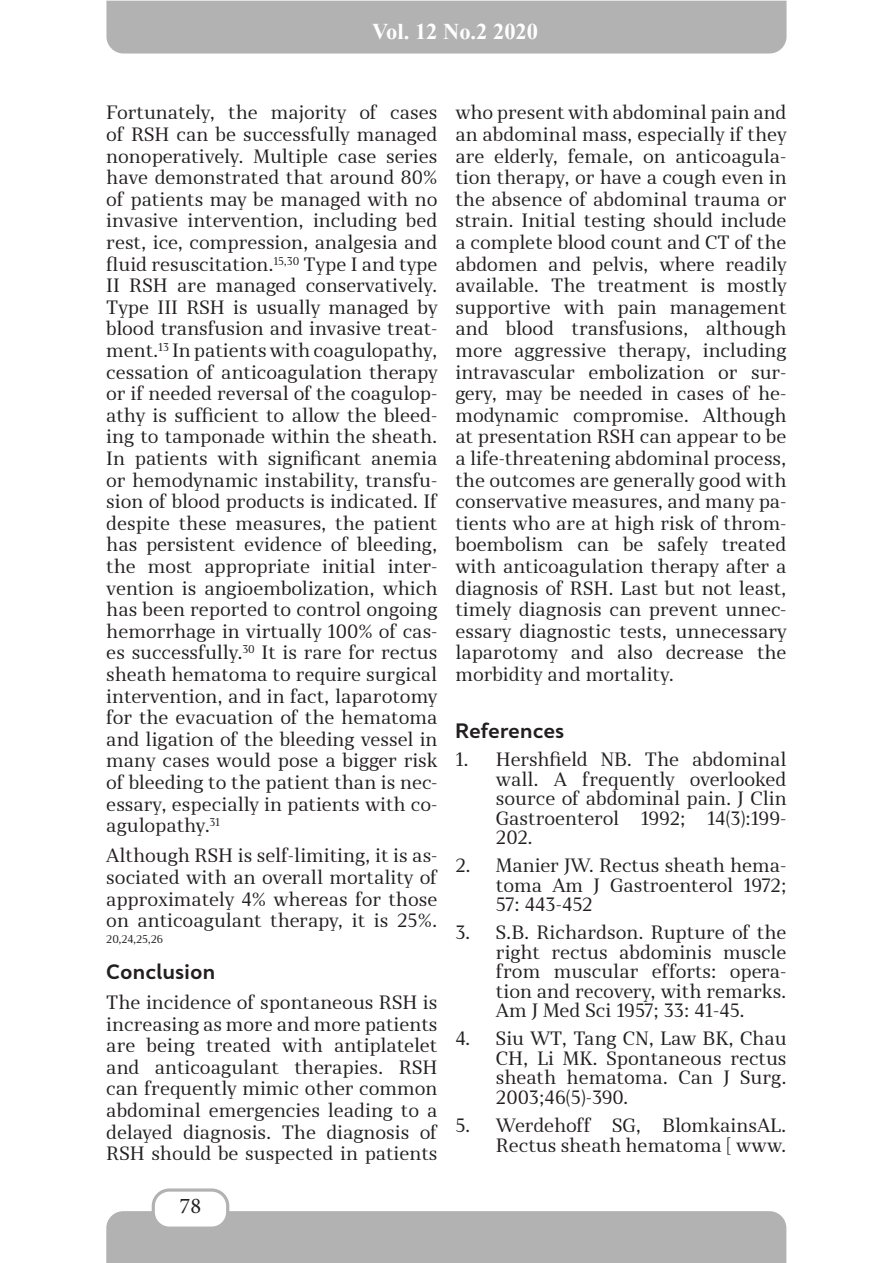
<style>
.page{position:relative;width:893px;height:1263px;background:#fff}
.page>*{position:absolute;margin:0;border:0;box-sizing:border-box;transform-origin:0 0}
.t1{font:700 22.5px "Times New Roman";color:#fff}
.t2{font:22.5px "Minion Pro";color:#231f20}
.t3{font:700 19.5px "Skola Sans";color:#231f20}
.t4{font:18px/21.6px "Skola Serif";color:#231f20;text-align:justify}
.t5{font:10.5px "Skola Serif";letter-spacing:-.01em;color:#231f20}
</style>
<div class="page">
<div style="left:106px;top:1px;width:680px;height:53px;background:#b2b2b2"></div>
<div style="left:106px;top:1211px;width:680px;height:52px;background:#b2b2b2"></div>
<div style="left:153px;top:1190px;width:75px;height:38px;background:#fff;border-radius:16px"></div>
<div style="left:152px;top:1188px;width:77px;height:42px;border:3px solid #b2b2b2;border-radius:16px"></div>
<p class="t1" style="left:372px;top:15px;width:168px">Vol. 12 No.2 2020</p>
<p class="t4" style="left:106px;top:102px;width:333px">Fortunately, the majority of cases of RSH can be successfully managed nonoperatively. Multiple case series have demonstrated that around 80% of patients may be managed with no invasive intervention, including bed rest, ice, compression, analgesia and fluid resuscitation.<sup>15,30</sup> Type I and type II RSH are managed conservatively.<br>Type III RSH is usually managed by blood transfusion and invasive treat&shy;ment.<sup>13</sup> In patients with coagulopathy, cessation of anticoagulation therapy or if needed reversal of the coagulop&shy;athy is sufficient to allow the bleed&shy;ing to tamponade within the sheath.<br>In patients with significant anemia or hemodynamic instability, transfu&shy;sion of blood products is indicated. If despite these measures, the patient has persistent evidence of bleeding, the most appropriate initial inter&shy;vention is angioembolization, which has been reported to control ongoing hemorrhage in virtually 100% of cas&shy;es successfully.<sup>30</sup> It is rare for rectus sheath hematoma to require surgical intervention, and in fact, laparotomy for the evacuation of the hematoma and ligation of the bleeding vessel in many cases would pose a bigger risk of bleeding to the patient than is nec&shy;essary, especially in patients with co&shy;agulopathy.<sup>31</sup></p>
<p class="t4" style="left:106px;top:845px;width:333px">Although RSH is self-limiting, it is as&shy;sociated with an overall mortality of approximately 4% whereas for those on anticoagulant therapy, it is 25%.</p>
<p class="t5" style="left:106px;top:933px;width:58px">20,24,25,26</p>
<p class="t3" style="left:106px;top:960px;width:111px">Conclusion</p>
<p class="t4" style="left:106px;top:991px;width:333px">The incidence of spontaneous RSH is increasing as more and more patients are being treated with antiplatelet and anticoagulant therapies. RSH can frequently mimic other common abdominal emergencies leading to a delayed diagnosis. The diagnosis of RSH should be suspected in patients</p>
<p class="t2" style="left:180px;top:1190px;width:23px">78</p>
<p class="t4" style="left:455px;top:102px;width:333px">who present with abdominal pain and an abdominal mass, especially if they are elderly, female, on anticoagula&shy;tion therapy, or have a cough even in the absence of abdominal trauma or strain. Initial testing should include a complete blood count and CT of the abdomen and pelvis, where readily available. The treatment is mostly supportive with pain management and blood transfusions, although more aggressive therapy, including intravascular embolization or sur&shy;gery, may be needed in cases of he&shy;modynamic compromise. Although at presentation RSH can appear to be a life-threatening abdominal process, the outcomes are generally good with conservative measures, and many pa&shy;tients who are at high risk of throm&shy;boembolism can be safely treated with anticoagulation therapy after a diagnosis of RSH. Last but not least, timely diagnosis can prevent unnec&shy;essary diagnostic tests, unnecessary laparotomy and also decrease the morbidity and mortality.</p>
<p class="t3" style="left:455px;top:719px;width:110px">References</p>
<p class="t4" style="left:496px;top:750px;width:292px;line-height:19.5px;text-indent:-40px">1. Hershfield NB. The abdominal wall. A frequently overlooked source of abdominal pain. J Clin Gastroenterol 1992; 14(3):199- 202.</p>
<p class="t4" style="left:496px;top:856px;width:292px;line-height:19.5px;text-indent:-40px">2. Manier JW. Rectus sheath hema&shy;toma Am J Gastroenterol 1972; 57: 443-452</p>
<p class="t4" style="left:496px;top:923px;width:292px;line-height:19.5px;text-indent:-40px">3. S.B. Richardson. Rupture of the right rectus abdominis muscle from muscular efforts: opera&shy;tion and recovery, with remarks.<br>Am J Med Sci 1957; 33: 41-45.</p>
<p class="t4" style="left:496px;top:1029px;width:292px;line-height:19.5px;text-indent:-40px">4. Siu WT, Tang CN, Law BK, Chau CH, Li MK. Spontaneous rectus sheath hematoma. Can J Surg.<br>2003;46(5)-390.</p>
<p class="t4" style="left:455px;top:1115px;width:333px;line-height:19.5px;text-align:right">5. Werdehoff SG, BlomkainsAL.<br>Rectus sheath hematoma [ www.</p>
</div>
